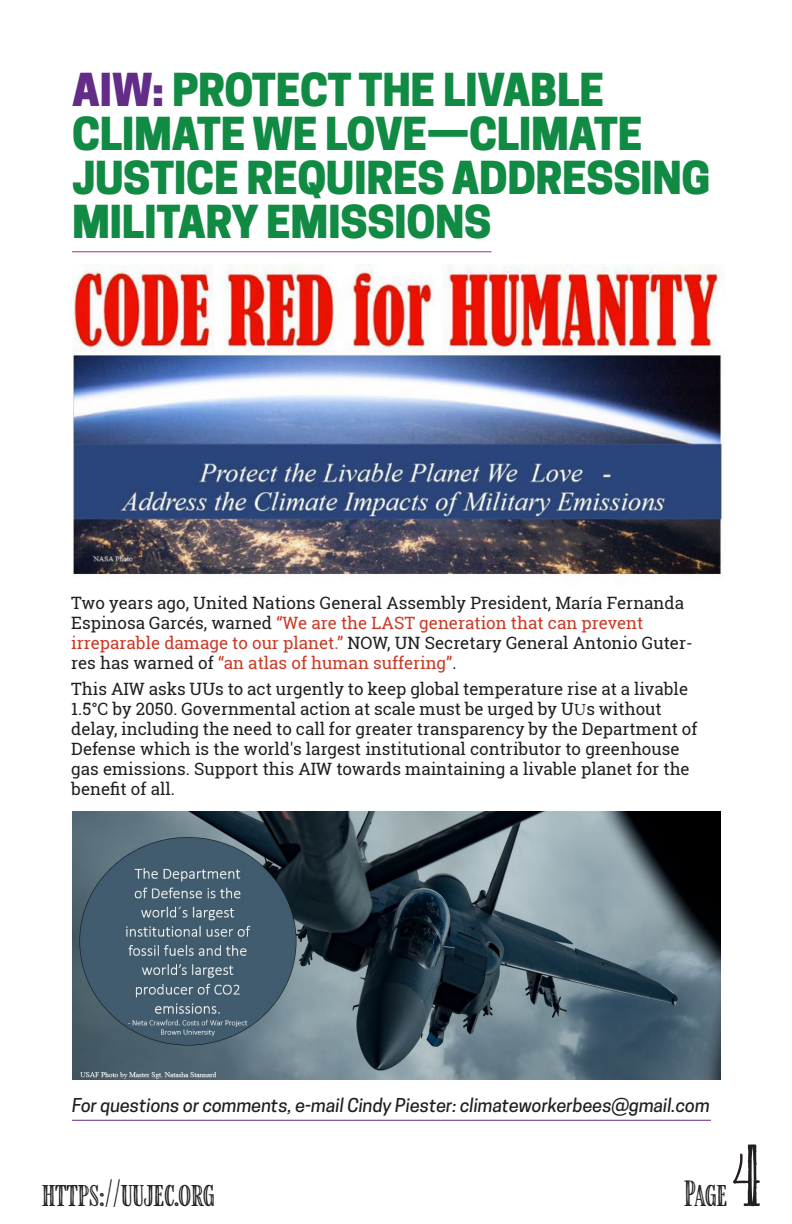
<style>
.page{position:relative;width:792px;height:1224px;background:#fff}
.page>*{position:absolute;margin:0;border:0;box-sizing:border-box;transform-origin:0 0}
.t1{font:800 42.7px/44px "Cooper Hewitt";letter-spacing:-.01em;color:#118a44}
.t2{font:30px "Farmhand Inline";color:#231f20}
.t3{font:italic 500 18px "Cooper Hewitt";color:#231f20}
.t4{font:17px/20px "Roboto Slab";color:#231f20}
.s1{color:#622c87}
.s2{color:#c93b27}
.s3{font-family:"Minion Pro"}
</style>
<div class="page">
<hr style="left:72px;top:251px;width:420px;height:1px;background:#9e2e89">
<hr style="left:72px;top:1120px;width:639px;height:1px;background:#622c87">
<img style="left:72px;top:264px;width:653px;height:315px">
<img style="left:72px;top:812px;width:648px;height:268px">
<h3 class="t1" style="left:72px;top:73px;width:640px"><span class="s1">AIW:</span> PROTECT THE LIVABLE<br>CLIMATE WE LOVE—CLIMATE<br>J STICE REQ IRES ADDRESSING<br>MILITARY EMISSIONS</h3>
<p class="t4" style="left:71px;top:593px;width:623px">Two years ago, United Nations General Assembly President, María Fernanda Espinosa Garcés, warned <span class="s2">“We are the LAST generation that can prevent irreparable damage to our planet.”</span> NOW, UN Secretary General Antonio Guter&shy;res has warned of <span class="s2">“an atlas of human suffering”</span>.</p>
<p class="t4" style="left:71px;top:678px;width:628px">This AIW asks UUs to act urgently to keep global temperature rise at a livable 1.5°C by 2050. Governmental action at scale must be urged by U<span class="s3">U</span>s without delay, including the need to call for greater transparency by the Department of Defense which is the world's largest institutional contributor to greenhouse gas emissions. Support this AIW towards maintaining a livable planet for the benefit of all.</p>
<p class="t3" style="left:72px;top:1098px;width:639px">For que tion or comment , e-mail Cindy Pie ter: climateworkerbee @gmail.com</p>
<p class="t2" style="left:42px;top:1180px;width:174px">https://uujec.org</p>
<p class="t2" style="left:684px;top:1180px;width:44px">Page</p>
</div>
